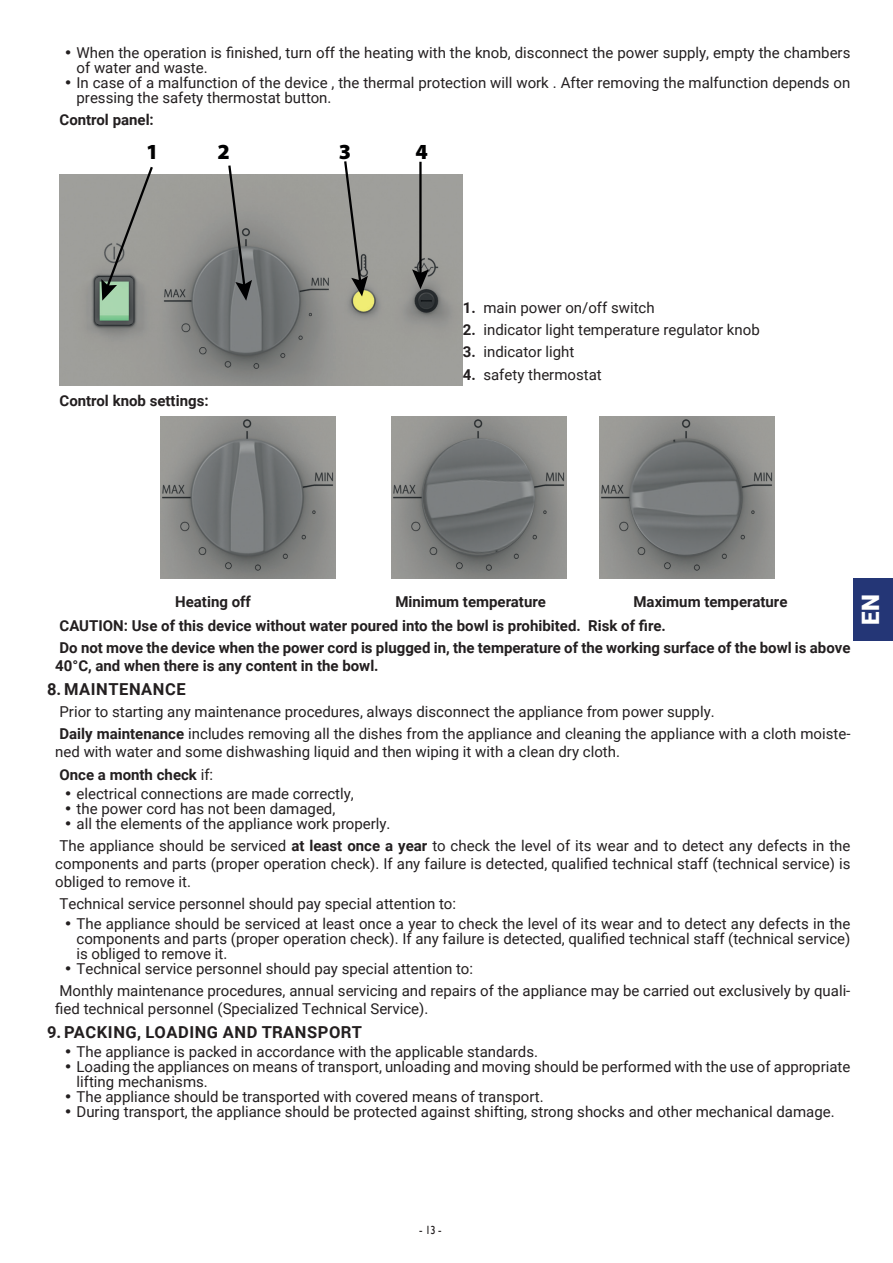
<style>
.page{position:relative;width:893px;height:1263px;background:#fff}
.page>*{position:absolute;margin:0;border:0;box-sizing:border-box;transform-origin:0 0}
.t1{font:900 24px "Roboto";color:#fff}
.t2{font:900 21.6px "Myriad Pro";color:#000001}
.t3{font:700 16.5px "Roboto";letter-spacing:.035em;color:#231f20}
.t4{font:15px/15px "Roboto";color:#231f20}
.t5{font:700 15px/23px "Roboto";color:#231f20}
.t6{font:12px "Humanst 521 EU";color:#231f20;scale:.86 1}
.s1{font-family:"Humanst 521 EU";font-weight:700}
.s2{font-weight:700}
</style>
<div class="page">
<div style="left:854px;top:578px;width:39px;height:63px;background:#243676"></div>
<img style="left:60px;top:174px;width:403px;height:212px">
<svg style="left:101px;top:166px;width:54px;height:135px;background:#959893"></svg>
<svg style="left:227px;top:165px;width:25px;height:136px;background:#7f807f"></svg>
<svg style="left:343px;top:161px;width:25px;height:135px;background:#91918d"></svg>
<hr style="left:419px;top:162px;width:3px;height:114px;background:#000001">
<svg style="left:412px;top:269px;width:17px;height:20px"></svg>
<img style="left:161px;top:416px;width:175px;height:162px">
<img style="left:391px;top:416px;width:175px;height:162px">
<img style="left:600px;top:416px;width:175px;height:162px">
<img style="left:419px;top:438px;width:119px;height:120px">
<img style="left:629px;top:438px;width:113px;height:117px">
<p class="t4" style="left:77px;top:45px;width:775px;text-indent:-13px"><span class="s1">•</span> When the operation is finished, turn off the heating with the knob, disconnect the power supply, empty the chambers of water and waste.</p>
<p class="t4" style="left:77px;top:75px;width:775px;text-indent:-13px"><span class="s1">•</span> In case of a malfunction of the device , the thermal protection will work . After removing the malfunction depends on pressing the safety thermostat button.</p>
<p class="t5" style="left:60px;top:108px;width:96px">Control panel:</p>
<h2 class="t2" style="left:146px;top:137px;width:14px">1</h2>
<h2 class="t2" style="left:217px;top:137px;width:14px">2</h2>
<h2 class="t2" style="left:339px;top:137px;width:14px">3</h2>
<h2 class="t2" style="left:415px;top:137px;width:14px">4</h2>
<p class="t5" style="left:60px;top:389px;width:151px">Control knob settings:</p>
<p class="t4" style="left:463px;top:300px;width:193px"><span class="s2">1.</span> main power on/off switch</p>
<p class="t4" style="left:463px;top:322px;width:298px"><span class="s2">2.</span> indicator light temperature regulator knob</p>
<p class="t4" style="left:463px;top:344px;width:113px"><span class="s2">3.</span> indicator light</p>
<p class="t4" style="left:463px;top:366px;width:140px"><span class="s2">4.</span> safety thermostat</p>
<p class="t5" style="left:175px;top:590px;width:77px">Heating off</p>
<p class="t5" style="left:395px;top:590px;width:152px">Minimum temperature</p>
<p class="t5" style="left:60px;top:590px;width:792px;text-indent:574px">Maximum temperature<br>CAUTION: Use of this device without water poured into the bowl is prohibited. Risk of fire.<br>Do not move the device when the power cord is plugged in, the temperature of the working surface of the bowl is above</p>
<p class="t5" style="left:55px;top:653px;width:325px">40°C, and when there is any content in the bowl.</p>
<p class="t3" style="left:47px;top:677px;width:140px">8. MAINTENANCE</p>
<p class="t4" style="left:60px;top:700px;width:792px;line-height:22.2px">Prior to starting any maintenance procedures, always disconnect the appliance from power supply.<br><span class="s2">Daily maintenance</span> includes removing all the dishes from the appliance and cleaning the appliance with a cloth moiste-</p>
<p class="t4" style="left:55px;top:740px;width:566px;line-height:22.2px">ned with water and some dishwashing liquid and then wiping it with a clean dry cloth.<br><span class="s2">Once a month check</span> if:</p>
<p class="t4" style="left:64px;top:785px;width:291px"><span class="s1">•</span> electrical connections are made correctly,</p>
<p class="t4" style="left:64px;top:800px;width:273px"><span class="s1">•</span> the power cord has not been damaged,</p>
<p class="t4" style="left:60px;top:812px;width:792px;line-height:22.2px"><span class="s1">•</span> all the elements of the appliance work properly.<br>The appliance should be serviced <span class="s2">at least once a year</span> to check the level of its wear and to detect any defects in the</p>
<p class="t4" style="left:55px;top:854px;width:797px;line-height:18px">components and parts (proper operation check). If any failure is detected, qualified technical staff (technical service) is obliged to remove it.</p>
<p class="t4" style="left:60px;top:896px;width:398px">Technical service personnel should pay special attention to:</p>
<p class="t4" style="left:77px;top:915px;width:775px;text-align:justify;text-indent:-13px"><span class="s1">•</span> The appliance should be serviced at least once a year to check the level of its wear and to detect any defects in the components and parts (proper operation check). If any failure is detected, qualified technical staff (technical service) is obliged to remove it.</p>
<p class="t4" style="left:60px;top:957px;width:792px;line-height:22.2px"><span class="s1">•</span> Technical service personnel should pay special attention to:<br>Monthly maintenance procedures, annual servicing and repairs of the appliance may be carried out exclusively by quali-</p>
<p class="t4" style="left:55px;top:1000px;width:375px">fied technical personnel (Specialized Technical Service).</p>
<p class="t3" style="left:47px;top:1020px;width:317px">9. PACKING, LOADING AND TRANSPORT</p>
<p class="t4" style="left:64px;top:1044px;width:476px"><span class="s1">•</span> The appliance is packed in accordance with the applicable standards.</p>
<p class="t4" style="left:77px;top:1059px;width:775px;text-indent:-13px"><span class="s1">•</span> Loading the appliances on means of transport, unloading and moving should be performed with the use of appropriate lifting mechanisms.</p>
<p class="t4" style="left:64px;top:1089px;width:481px"><span class="s1">•</span> The appliance should be transported with covered means of transport.</p>
<p class="t4" style="left:64px;top:1104px;width:772px"><span class="s1">•</span> During transport, the appliance should be protected against shifting, strong shocks and other mechanical damage.</p>
<h1 class="t1" style="left:854px;top:625px;width:32px;rotate:-90deg">EN</h1>
<p class="t6" style="left:419px;top:1222px;width:28px">- 13 -</p>
</div>
